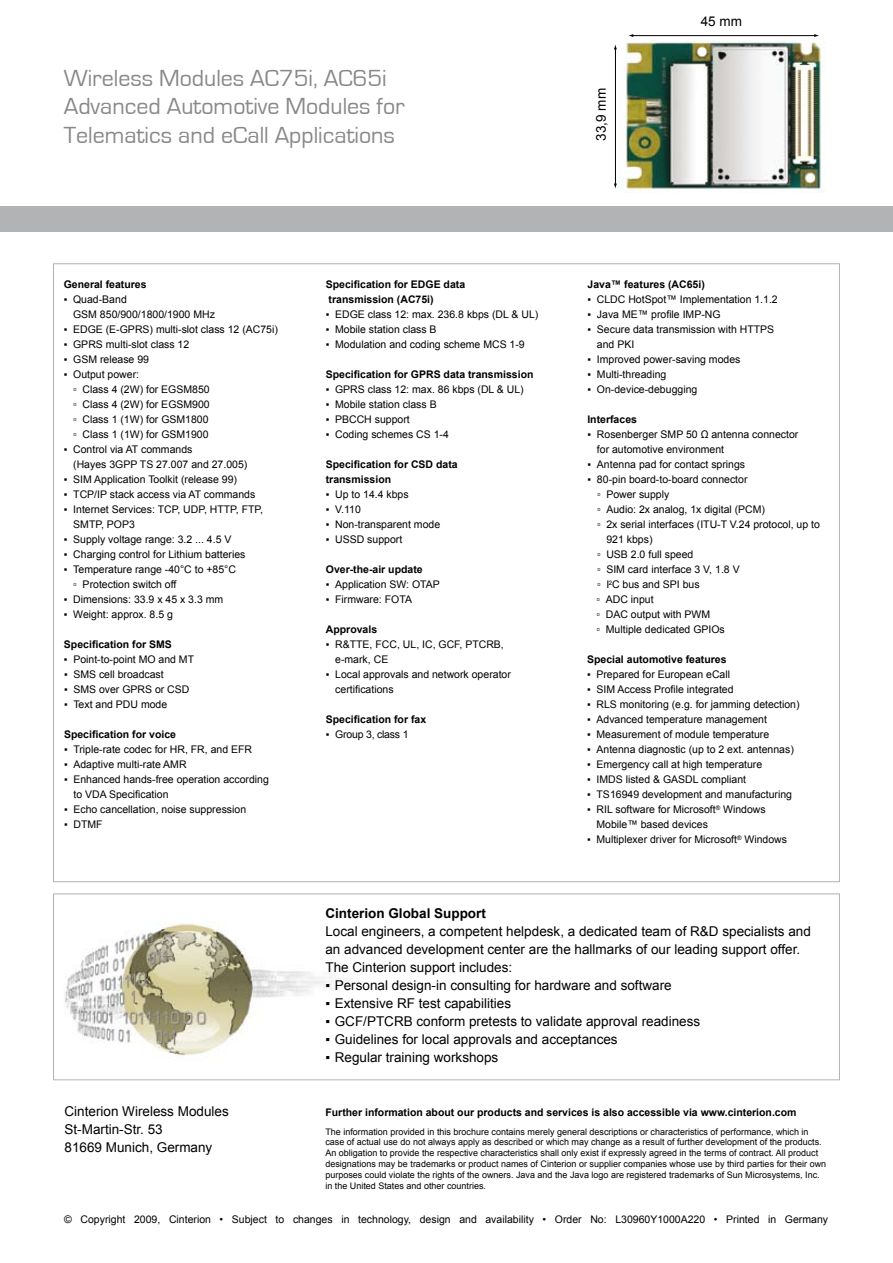
<style>
.page{position:relative;width:893px;height:1263px;background:#fff}
.page>*{position:absolute;margin:0;border:0;box-sizing:border-box;transform-origin:0 0}
.t1{font:24px/28.8px "Eurostile";color:#87888a}
.t2{font:13.5px/18px "Arial";color:#000}
.t3{font:700 13.5px "Arial";color:#000}
.t4{font:10.5px/15px "Arial";color:#000}
.t5{font:700 10.5px/15px "Arial";color:#000}
.t6{font:10.5px "Arial";letter-spacing:-.02em;color:#000}
.t7{font:9px/10.8px "Arial";color:#000}
</style>
<div class="page">
<img style="left:625px;top:40px;width:200px;height:153px">
<hr style="left:615px;top:48px;width:1px;height:137px;background:#000">
<hr style="left:632px;top:35px;width:183px;height:1px;background:#000">
<img style="left:64px;top:923px;width:285px;height:133px">
<div style="left:53px;top:893px;width:787px;height:187px;border:1px solid #b1b3b4"></div>
<div style="left:0;top:206px;width:893px;height:26px;background:#b1b3b4"></div>
<h1 class="t1" style="left:64px;top:64px;width:342px">Wireless Modules AC75i, AC65i<br>Advanced Automotive Modules for<br>Telematics and eCall Applications</h1>
<p class="t2" style="left:592px;top:141px;width:54px;rotate:-90deg">33,9 mm</p>
<p class="t2" style="left:701px;top:12px;width:43px">45 mm</p>
<p class="t5" style="left:64px;top:277px;width:84px">General features</p>
<p class="t4" style="left:73px;top:292px;width:143px;text-indent:-9px">▪ Quad-Band<br>GSM 850/900/1800/1900 MHz</p>
<p class="t4" style="left:64px;top:322px;width:216px">▪ EDGE (E-GPRS) multi-slot class 12 (AC75i)</p>
<p class="t4" style="left:64px;top:337px;width:127px">▪ GPRS multi-slot class 12</p>
<p class="t4" style="left:64px;top:352px;width:87px">▪ GSM release 99</p>
<p class="t4" style="left:73px;top:367px;width:138px;text-indent:-9px">▪ Output power:<br>▫ Class 4 (2W) for EGSM850 ▫ Class 4 (2W) for EGSM900 ▫ Class 1 (1W) for GSM1800 ▫ Class 1 (1W) for GSM1900</p>
<p class="t4" style="left:73px;top:442px;width:176px;text-indent:-9px">▪ Control via AT commands<br>(Hayes 3GPP TS 27.007 and 27.005)</p>
<p class="t4" style="left:64px;top:472px;width:175px">▪ SIM Application Toolkit (release 99)</p>
<p class="t4" style="left:64px;top:487px;width:193px">▪ TCP/IP stack access via AT commands</p>
<p class="t4" style="left:73px;top:502px;width:191px;text-indent:-9px">▪ Internet Services: TCP, UDP, HTTP, FTP,<br>SMTP, POP3</p>
<p class="t4" style="left:64px;top:532px;width:169px">▪ Supply voltage range: 3.2 ... 4.5 V</p>
<p class="t4" style="left:64px;top:547px;width:183px">▪ Charging control for Lithium batteries</p>
<p class="t4" style="left:73px;top:562px;width:164px;text-indent:-9px">▪ Temperature range -40°C to +85°C ▫ Protection switch off</p>
<p class="t4" style="left:64px;top:592px;width:161px">▪ Dimensions: 33.9 x 45 x 3.3 mm</p>
<p class="t4" style="left:64px;top:607px;width:110px">▪ Weight: approx. 8.5 g</p>
<p class="t5" style="left:64px;top:637px;width:109px">Specification for SMS</p>
<p class="t4" style="left:64px;top:652px;width:132px">▪ Point-to-point MO and MT</p>
<p class="t4" style="left:64px;top:667px;width:101px">▪ SMS cell broadcast</p>
<p class="t4" style="left:64px;top:682px;width:127px">▪ SMS over GPRS or CSD</p>
<p class="t4" style="left:64px;top:697px;width:105px">▪ Text and PDU mode</p>
<p class="t5" style="left:64px;top:727px;width:114px">Specification for voice</p>
<p class="t4" style="left:64px;top:742px;width:190px">▪ Triple-rate codec for HR, FR, and EFR</p>
<p class="t4" style="left:64px;top:757px;width:124px">▪ Adaptive multi-rate AMR</p>
<p class="t4" style="left:73px;top:772px;width:197px;text-indent:-9px">▪ Enhanced hands-free operation according to VDA Specification</p>
<p class="t4" style="left:64px;top:802px;width:184px">▪ Echo cancellation, noise suppression</p>
<p class="t4" style="left:64px;top:817px;width:40px">▪ DTMF</p>
<p class="t5" style="left:326px;top:277px;width:141px">Specification for EDGE data transmission (AC75i)</p>
<p class="t4" style="left:326px;top:307px;width:214px">▪ EDGE class 12: max. 236.8 kbps (DL &amp; UL)</p>
<p class="t4" style="left:326px;top:322px;width:112px">▪ Mobile station class B</p>
<p class="t4" style="left:326px;top:337px;width:201px">▪ Modulation and coding scheme MCS 1-9</p>
<p class="t5" style="left:326px;top:367px;width:209px">Specification for GPRS data transmission</p>
<p class="t4" style="left:326px;top:382px;width:200px">▪ GPRS class 12: max. 86 kbps (DL &amp; UL)</p>
<p class="t4" style="left:326px;top:397px;width:112px">▪ Mobile station class B</p>
<p class="t4" style="left:326px;top:412px;width:86px">▪ PBCCH support</p>
<p class="t4" style="left:326px;top:427px;width:125px">▪ Coding schemes CS 1-4</p>
<p class="t5" style="left:326px;top:457px;width:133px">Specification for CSD data transmission</p>
<p class="t4" style="left:326px;top:487px;width:84px">▪ Up to 14.4 kbps</p>
<p class="t4" style="left:326px;top:502px;width:37px">▪ V.110</p>
<p class="t4" style="left:326px;top:517px;width:116px">▪ Non-transparent mode</p>
<p class="t4" style="left:326px;top:532px;width:78px">▪ USSD support</p>
<p class="t5" style="left:326px;top:562px;width:98px">Over-the-air update</p>
<p class="t4" style="left:326px;top:577px;width:115px">▪ Application SW: OTAP</p>
<p class="t4" style="left:326px;top:592px;width:88px">▪ Firmware: FOTA</p>
<p class="t5" style="left:326px;top:622px;width:53px">Approvals</p>
<p class="t4" style="left:335px;top:637px;width:170px;text-indent:-9px">▪ R&amp;TTE, FCC, UL, IC, GCF, PTCRB, e-mark, CE</p>
<p class="t4" style="left:335px;top:667px;width:177px;text-indent:-9px">▪ Local approvals and network operator certifications</p>
<p class="t5" style="left:326px;top:712px;width:102px">Specification for fax</p>
<p class="t6" style="left:326px;top:728px;width:84px">▪ Group 3, class 1</p>
<p class="t5" style="left:587px;top:277px;width:119px">Java™ features (AC65i)</p>
<p class="t4" style="left:588px;top:292px;width:192px">▪ CLDC HotSpot™ Implementation 1.1.2</p>
<p class="t4" style="left:588px;top:307px;width:135px">▪ Java ME™ profile IMP-NG</p>
<p class="t4" style="left:597px;top:322px;width:179px;text-indent:-9px">▪ Secure data transmission with HTTPS and PKI</p>
<p class="t4" style="left:588px;top:352px;width:154px">▪ Improved power-saving modes</p>
<p class="t4" style="left:588px;top:367px;width:80px">▪ Multi-threading</p>
<p class="t4" style="left:588px;top:382px;width:111px">▪ On-device-debugging</p>
<p class="t5" style="left:588px;top:412px;width:51px">Interfaces</p>
<p class="t4" style="left:597px;top:427px;width:203px;text-indent:-9px">▪ Rosenberger SMP 50 Ω antenna connector for automotive environment</p>
<p class="t4" style="left:588px;top:457px;width:159px">▪ Antenna pad for contact springs</p>
<p class="t4" style="left:588px;top:472px;width:161px">▪ 80-pin board-to-board connector</p>
<p class="t4" style="left:597px;top:487px;width:74px">▫ Power supply</p>
<p class="t4" style="left:597px;top:502px;width:170px">▫ Audio: 2x analog, 1x digital (PCM)</p>
<p class="t4" style="left:597px;top:517px;width:224px">▫ 2x serial interfaces (ITU-T V.24 protocol, up to</p>
<p class="t4" style="left:606px;top:532px;width:48px">921 kbps)</p>
<p class="t4" style="left:597px;top:547px;width:98px">▫ USB 2.0 full speed</p>
<p class="t4" style="left:597px;top:562px;width:144px">▫ SIM card interface 3 V, 1.8 V</p>
<p class="t4" style="left:597px;top:577px;width:104px">▫ I<sup>2</sup>C bus and SPI bus</p>
<p class="t4" style="left:596px;top:592px;width:59px">▫ ADC input</p>
<p class="t4" style="left:596px;top:607px;width:115px">▫ DAC output with PWM</p>
<p class="t4" style="left:596px;top:622px;width:130px">▫ Multiple dedicated GPIOs</p>
<p class="t5" style="left:587px;top:652px;width:141px">Special automotive features</p>
<p class="t4" style="left:587px;top:667px;width:144px">▪ Prepared for European eCall</p>
<p class="t4" style="left:587px;top:682px;width:148px">▪ SIM Access Profile integrated</p>
<p class="t4" style="left:587px;top:697px;width:214px">▪ RLS monitoring (e.g. for jamming detection)</p>
<p class="t4" style="left:587px;top:712px;width:181px">▪ Advanced temperature management</p>
<p class="t4" style="left:587px;top:727px;width:184px">▪ Measurement of module temperature</p>
<p class="t4" style="left:587px;top:742px;width:208px">▪ Antenna diagnostic (up to 2 ext. antennas)</p>
<p class="t4" style="left:587px;top:757px;width:177px">▪ Emergency call at high temperature</p>
<p class="t4" style="left:587px;top:772px;width:160px">▪ IMDS listed &amp; GASDL compliant</p>
<p class="t4" style="left:587px;top:787px;width:206px">▪ TS16949 development and manufacturing</p>
<p class="t4" style="left:596px;top:802px;width:171px;text-indent:-9px">▪ RIL software for Microsoft<sup>®</sup> Windows<br>Mobile™ based devices</p>
<p class="t4" style="left:587px;top:832px;width:201px">▪ Multiplexer driver for Microsoft<sup>®</sup> Windows</p>
<p class="t2" style="left:65px;top:1102px;width:166px">Cinterion Wireless Modules<br>St-Martin-Str. 53<br>81669 Munich, Germany</p>
<p class="t3" style="left:325px;top:904px;width:162px">Cinterion Global Support</p>
<p class="t2" style="left:325px;top:922px;width:487px">Local engineers, a competent helpdesk, a dedicated team of R&amp;D specialists and an advanced development center are the hallmarks of our leading support offer.<br>The Cinterion support includes:</p>
<p class="t2" style="left:325px;top:976px;width:348px">▪ Personal design-in consulting for hardware and software</p>
<p class="t2" style="left:325px;top:994px;width:187px">▪ Extensive RF test capabilities</p>
<p class="t2" style="left:325px;top:1012px;width:376px">▪ GCF/PTCRB conform pretests to validate approval readiness</p>
<p class="t2" style="left:325px;top:1030px;width:294px">▪ Guidelines for local approvals and acceptances</p>
<p class="t2" style="left:325px;top:1048px;width:174px">▪ Regular training workshops</p>
<p class="t5" style="left:325px;top:1105px;width:473px">Further information about our products and services is also accessible via www.cinterion.com</p>
<p class="t7" style="left:325px;top:1126px;width:502px">The information provided in this brochure contains merely general descriptions or characteristics of performance, which in case of actual use do not always apply as described or which may change as a result of further development of the products.<br>An obligation to provide the respective characteristics shall only exist if expressly agreed in the terms of contract. All product designations may be trademarks or product names of Cinterion or supplier companies whose use by third parties for their own purposes could violate the rights of the owners. Java and the Java logo are registered trademarks of Sun Microsystems, Inc. in the United States and other countries.</p>
<p class="t4" style="left:64px;top:1211px;width:765px">© Copyright 2009, Cinterion • Subject to changes in technology, design and availability • Order No: L30960Y1000A220 • Printed in Germany</p>
</div>
